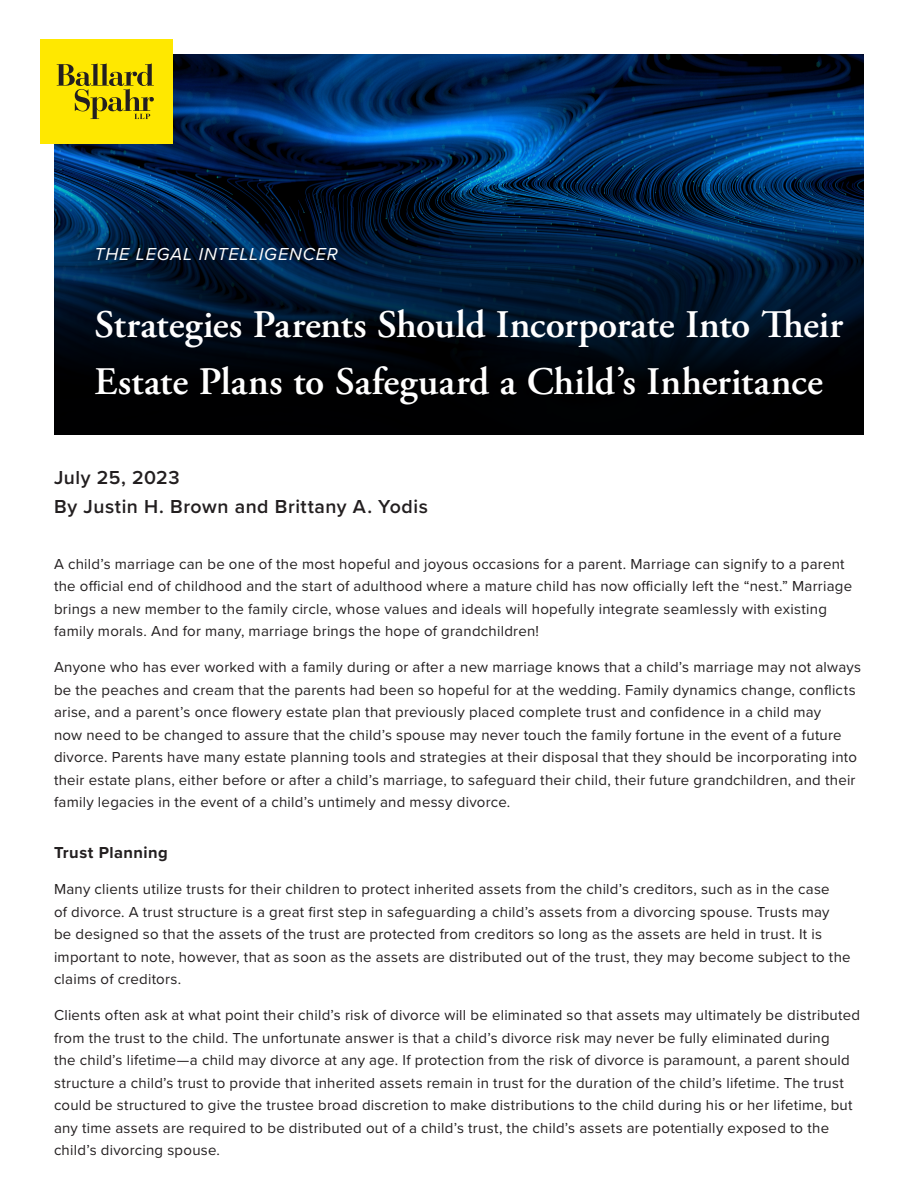
<style>
.page{position:relative;width:918px;height:1188px;background:#fff}
.page>*{position:absolute;margin:0;border:0;box-sizing:border-box;transform-origin:0 0}
.t1{font:600 39px/57px "Adobe Garamond Pro";color:#fff}
.BYLINE{font:600 19.5px "Proxima Nova";letter-spacing:.03em;color:#231f20}
.DATE{font:600 19.5px "Proxima Nova";letter-spacing:.025em;color:#231f20}
.PUBLICATION{font:italic 18px "Proxima Nova";letter-spacing:.045em;color:#fff}
.HEADING_1{font:700 16.5px "Proxima Nova";letter-spacing:.03em;color:#231f20}
.BODY_COPY{font:15px/22.5px "Proxima Nova";letter-spacing:.015em;color:#231f20}
</style>
<div class="page">
<img style="left:173px;top:54px;width:691px;height:28px">
<svg style="left:54px;top:82px;width:810px;height:353px;background:#001b39"></svg>
<div style="left:40px;top:40px;width:133px;height:104px;background:#ffe800"></div>
<svg style="left:57px;top:63px;width:97px;height:56px"></svg>
<p class="PUBLICATION" style="left:94px;top:241px;width:245px">THE LEGAL INTELLIGENCER</p>
<p class="t1" style="left:94px;top:297px;width:750px">Strategies Parents Should Incorporate Into Their<br>Estate Plans to Safeguard a Child’s Inheritance</p>
<p class="DATE" style="left:54px;top:463px;width:127px">July 25, 2023</p>
<p class="BYLINE" style="left:54px;top:492px;width:375px">By Justin H. Brown and Brittany A. Yodis</p>
<p class="BODY_COPY" style="left:54px;top:552px;width:800px">A child’s marriage can be one of the most hopeful and joyous occasions for a parent. Marriage can signify to a parent the official end of childhood and the start of adulthood where a mature child has now officially left the “nest.” Marriage brings a new member to the family circle, whose values and ideals will hopefully integrate seamlessly with existing family morals. And for many, marriage brings the hope of grandchildren!</p>
<p class="BODY_COPY" style="left:54px;top:655px;width:809px">Anyone who has ever worked with a family during or after a new marriage knows that a child’s marriage may not always be the peaches and cream that the parents had been so hopeful for at the wedding. Family dynamics change, conflicts arise, and a parent’s once flowery estate plan that previously placed complete trust and confidence in a child may<br>now need to be changed to assure that the child’s spouse may never touch the family fortune in the event of a future divorce. Parents have many estate planning tools and strategies at their disposal that they should be incorporating into their estate plans, either before or after a child’s marriage, to safeguard their child, their future grandchildren, and their family legacies in the event of a child’s untimely and messy divorce.</p>
<p class="HEADING_1" style="left:54px;top:841px;width:115px">Trust Planning</p>
<p class="BODY_COPY" style="left:54px;top:877px;width:798px">Many clients utilize trusts for their children to protect inherited assets from the child’s creditors, such as in the case<br>of divorce. A trust structure is a great first step in safeguarding a child’s assets from a divorcing spouse. Trusts may be designed so that the assets of the trust are protected from creditors so long as the assets are held in trust. It is important to note, however, that as soon as the assets are distributed out of the trust, they may become subject to the claims of creditors.</p>
<p class="BODY_COPY" style="left:54px;top:1003px;width:808px">Clients often ask at what point their child’s risk of divorce will be eliminated so that assets may ultimately be distributed from the trust to the child. The unfortunate answer is that a child’s divorce risk may never be fully eliminated during<br>the child’s lifetime—a child may divorce at any age. If protection from the risk of divorce is paramount, a parent should structure a child’s trust to provide that inherited assets remain in trust for the duration of the child’s lifetime. The trust could be structured to give the trustee broad discretion to make distributions to the child during his or her lifetime, but any time assets are required to be distributed out of a child’s trust, the child’s assets are potentially exposed to the child’s divorcing spouse.</p>
</div>
